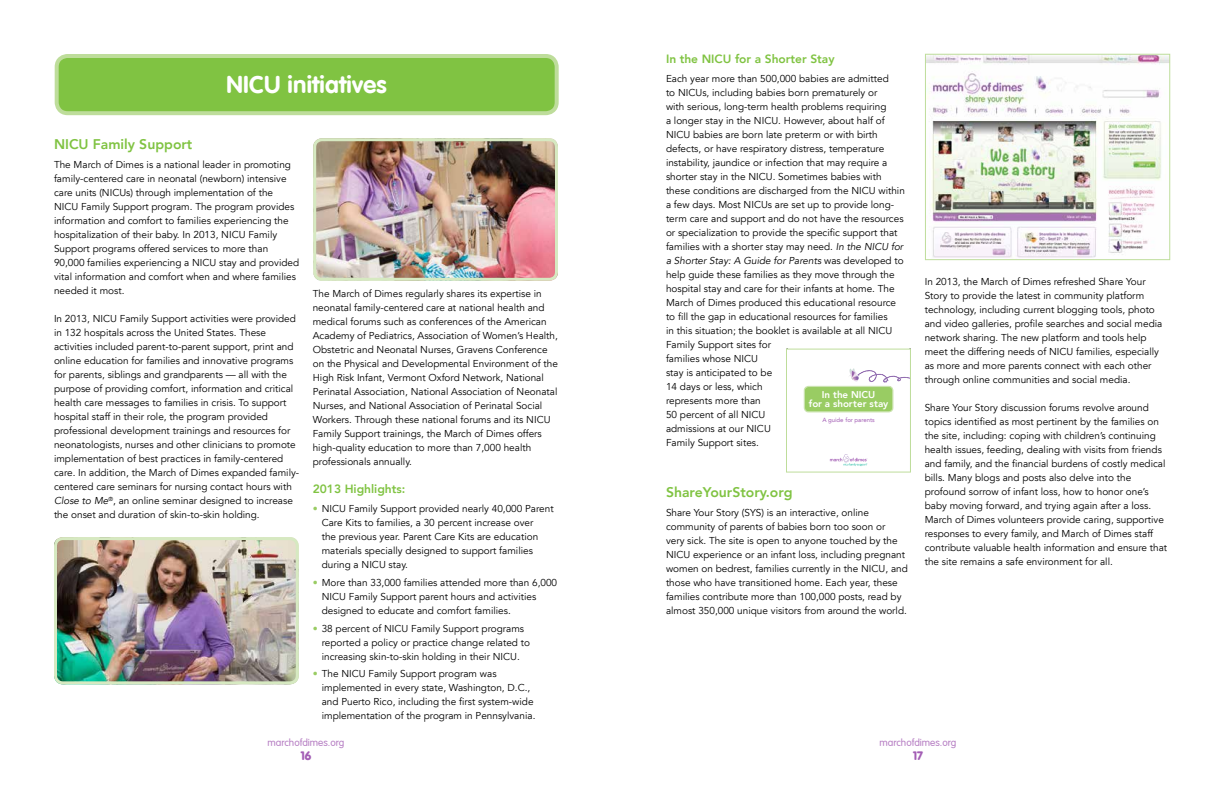
<style>
.page{position:relative;width:1224px;height:792px;background:#fff}
.page>*{position:absolute;margin:0;border:0;box-sizing:border-box;transform-origin:0 0}
.t1{font:700 24px "VAG Rounded LT";letter-spacing:.01em;color:#fff}
.t2{font:800 14px "Avenir LT";color:#80c342}
.t3{font:800 12px "Avenir LT";color:#80c342}
.t4{font:900 12px "VAG Rounded LT";color:#a35eb5}
.t5{font:10px/14px "Avenir LT";color:#000}
.t6{font:300 10px "VAG Rounded LT";color:#b67ec3}
.t7{font:800 9.8px/9.6px "Avenir LT";color:#fff;text-align:center}
.t8{font:6px "Avenir LT";color:#a35eb5}
.s1{font-style:italic}
.s2{color:#99cc63}
</style>
<div class="page">
<svg style="left:830px;top:454px;width:38px;height:12px"></svg>
<svg style="left:849px;top:368px;width:60px;height:15px"></svg>
<div style="left:804px;top:386px;width:89px;height:26px;background:#99cc63;border-radius:4px"></div>
<div style="left:804px;top:386px;width:89px;height:26px;border:1px solid #cae3ae;border-radius:4px"></div>
<div style="left:786px;top:349px;width:125px;height:123px;border:1px solid #bedd9b"></div>
<img style="left:54px;top:541px;width:241px;height:143px">
<div style="left:54px;top:537px;width:245px;height:147px;border:3px solid #d6e9c1;border-radius:8px"></div>
<div style="left:57px;top:56px;width:500px;height:57px;background:#80c342;border-radius:11px"></div>
<div style="left:55px;top:54px;width:504px;height:61px;border:4px solid #bedd9b;border-radius:11px"></div>
<img style="left:927px;top:56px;width:241px;height:202px">
<div style="left:925px;top:54px;width:245px;height:206px;border:1px solid #bedd9b"></div>
<img style="left:317px;top:142px;width:237px;height:135px">
<div style="left:313px;top:138px;width:245px;height:143px;border:3px solid #d6e9c1;border-radius:8px"></div>
<h1 class="t1" style="left:227px;top:71px;width:162px">NICU initiatives</h1>
<h2 class="t2" style="left:54px;top:136px;width:140px">NICU Family Support</h2>
<p class="t5" style="left:54px;top:158px;width:247px">The March of Dimes is a national leader in promoting family-centered care in neonatal (newborn) intensive care units (NICUs) through implementation of the NICU Family Support program. The program provides information and comfort to families experiencing the hospitalization of their baby. In 2013, NICU Family Support programs offered services to more than 90,000 families experiencing a NICU stay and provided vital information and comfort when and where families needed it most.</p>
<p class="t5" style="left:54px;top:312px;width:247px">In 2013, NICU Family Support activities were provided in 132 hospitals across the United States. These activities included parent-to-parent support, print and online education for families and innovative programs for parents, siblings and grandparents — all with the purpose of providing comfort, information and critical health care messages to families in crisis. To support hospital staff in their role, the program provided professional development trainings and resources for neonatologists, nurses and other clinicians to promote implementation of best practices in family-centered care. In addition, the March of Dimes expanded family&shy;centered care seminars for nursing contact hours with <span class="s1">Close to Me</span><sup>®</sup>, an online seminar designed to increase the onset and duration of skin-to-skin holding.</p>
<p class="t5" style="left:313px;top:287px;width:247px">The March of Dimes regularly shares its expertise in neonatal family-centered care at national health and medical forums such as conferences of the American Academy of Pediatrics, Association of Women’s Health, Obstetric and Neonatal Nurses, Gravens Conference on the Physical and Developmental Environment of the High Risk Infant, Vermont Oxford Network, National Perinatal Association, National Association of Neonatal Nurses, and National Association of Perinatal Social Workers. Through these national forums and its NICU Family Support trainings, the March of Dimes offers high-quality education to more than 7,000 health professionals annually.</p>
<p class="t3" style="left:313px;top:482px;width:94px">2013 Highlights:</p>
<p class="t5" style="left:322px;top:502px;width:233px;text-indent:-9px"><span class="s2">•</span> NICU Family Support provided nearly 40,000 Parent Care Kits to families, a 30 percent increase over<br>the previous year. Parent Care Kits are education materials specially designed to support families during a NICU stay.</p>
<p class="t5" style="left:322px;top:576px;width:237px;text-indent:-9px"><span class="s2">•</span> More than 33,000 families attended more than 6,000<br>NICU Family Support parent hours and activities designed to educate and comfort families.</p>
<p class="t5" style="left:322px;top:621px;width:210px;text-indent:-9px"><span class="s2">•</span> 38 percent of NICU Family Support programs reported a policy or practice change related to increasing skin-to-skin holding in their NICU.</p>
<p class="t5" style="left:322px;top:667px;width:215px;text-indent:-9px"><span class="s2">•</span> The NICU Family Support program was implemented in every state, Washington, D.C., and Puerto Rico, including the first system-wide implementation of the program in Pennsylvania.</p>
<p class="t6" style="left:267px;top:737px;width:79px">marchofdimes.org</p>
<p class="t4" style="left:301px;top:749px;width:12px">16</p>
<p class="t3" style="left:666px;top:52px;width:170px">In the NICU for a Shorter Stay</p>
<p class="t5" style="left:666px;top:72px;width:240px">Each year more than 500,000 babies are admitted<br>to NICUs, including babies born prematurely or<br>with serious, long-term health problems requiring<br>a longer stay in the NICU. However, about half of NICU babies are born late preterm or with birth defects, or have respiratory distress, temperature instability, jaundice or infection that may require a shorter stay in the NICU. Sometimes babies with these conditions are discharged from the NICU within a few days. Most NICUs are set up to provide long&shy;term care and support and do not have the resources or specialization to provide the specific support that families with a shorter stay may need. <span class="s1">In the NICU for a Shorter Stay: A Guide for Parents</span> was developed to help guide these families as they move through the hospital stay and care for their infants at home. The March of Dimes produced this educational resource to fill the gap in educational resources for families<br>in this situation; the booklet is available at all NICU Family Support sites for<br>families whose NICU<br>stay is anticipated to be<br>14 days or less, which<br>represents more than<br>50 percent of all NICU<br>admissions at our NICU<br>Family Support sites.</p>
<h2 class="t2" style="left:666px;top:484px;width:128px">ShareYourStory.org</h2>
<p class="t5" style="left:666px;top:506px;width:243px">Share Your Story (SYS) is an interactive, online community of parents of babies born too soon or<br>very sick. The site is open to anyone touched by the NICU experience or an infant loss, including pregnant women on bedrest, families currently in the NICU, and those who have transitioned home. Each year, these families contribute more than 100,000 posts, read by almost 350,000 unique visitors from around the world.</p>
<p class="t7" style="left:809px;top:389px;width:81px">In the NICU<br>for a shorter stay</p>
<p class="t8" style="left:822px;top:416px;width:54px">A guide for parents</p>
<p class="t5" style="left:925px;top:275px;width:239px">In 2013, the March of Dimes refreshed Share Your Story to provide the latest in community platform technology, including current blogging tools, photo and video galleries, profile searches and social media network sharing. The new platform and tools help meet the differing needs of NICU families, especially as more and more parents connect with each other through online communities and social media.</p>
<p class="t5" style="left:925px;top:401px;width:244px">Share Your Story discussion forums revolve around topics identified as most pertinent by the families on the site, including: coping with children’s continuing health issues, feeding, dealing with visits from friends and family, and the financial burdens of costly medical bills. Many blogs and posts also delve into the profound sorrow of infant loss, how to honor one’s baby moving forward, and trying again after a loss.<br>March of Dimes volunteers provide caring, supportive responses to every family, and March of Dimes staff contribute valuable health information and ensure that the site remains a safe environment for all.</p>
<p class="t6" style="left:879px;top:737px;width:79px">marchofdimes.org</p>
<p class="t4" style="left:913px;top:749px;width:11px">17</p>
</div>
